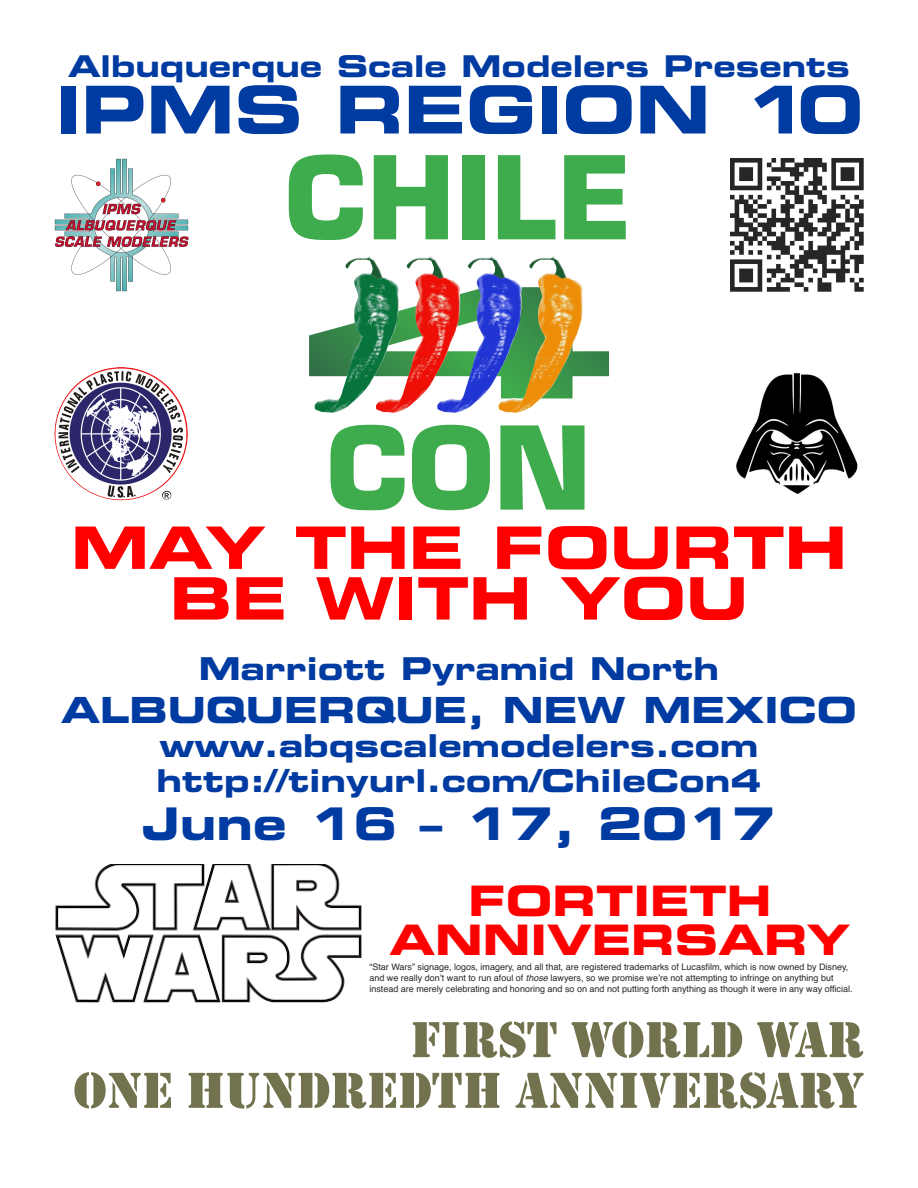
<style>
.page{position:relative;width:918px;height:1188px;background:#fff}
.page>*{position:absolute;margin:0;border:0;box-sizing:border-box;transform-origin:0 0}
.t1{font:700 112.2px "Eurostile LT Std";color:#3eac4c}
.t2{font:66px "Eurostile LT Std Bold Ex 2";color:#003ba2}
.t3{font:58.5px/50.7px "Eurostile LT Std Bold Ex 2";color:#f00;text-align:center}
.t4{font:52.5px/50.7px "Stencil D";color:#72724e;text-align:right}
.t5{font:45px "Eurostile LT Std Bold Ex 2";color:#003ba2}
.t6{font:42px/38.7px "Eurostile LT Std Bold Ex 2";color:#f00;text-align:center}
.t7{font:36px "Eurostile LT Std Bold Ex 2";color:#003ba2}
.t8{font:31.5px/34.5px "Eurostile LT Std Bold Ex 2";color:#003ba2}
.t9{font:30px "Eurostile LT Std Bold Ex 2";color:#003ba2}
.t10{font:9px/10.9px "Helvetica";color:#272526}
.s1{font-style:italic}
</style>
<div class="page">
<img style="left:54px;top:159px;width:134px;height:133px">
<img style="left:730px;top:159px;width:133px;height:133px">
<img style="left:55px;top:367px;width:133px;height:133px">
<img style="left:736px;top:373px;width:122px;height:121px">
<svg style="left:309px;top:334px;width:300px;height:43px"></svg>
<img style="left:314px;top:256px;width:62px;height:157px">
<img style="left:376px;top:256px;width:61px;height:157px">
<img style="left:437px;top:256px;width:61px;height:157px">
<img style="left:498px;top:256px;width:86px;height:157px">
<img style="left:55px;top:865px;width:307px;height:138px">
<h3 class="t9" style="left:68px;top:55px;width:783px">Albuquerque Scale Modelers Presents</h3>
<h2 class="t2" style="left:55px;top:86px;width:809px">IPMS REGION 10</h2>
<h1 class="t1" style="left:285px;top:155px;width:350px">CHILE</h1>
<h1 class="t1" style="left:327px;top:425px;width:266px">CON</h1>
<h3 class="t3" style="left:71px;top:528px;width:777px">MAY THE FOURTH<br>BE WITH YOU</h3>
<h3 class="t8" style="left:199px;top:654px;width:522px">Marriott Pyramid North</h3>
<h3 class="t7" style="left:61px;top:697px;width:797px">ALBUQUERQUE, NEW MEXICO</h3>
<h3 class="t8" style="left:156px;top:731px;width:607px">www.abqscalemodelers.com http://tinyurl.com/ChileCon4</h3>
<h3 class="t5" style="left:142px;top:807px;width:635px">June 16 – 17, 2017</h3>
<h3 class="t6" style="left:390px;top:886px;width:462px">FORTIETH<br>ANNIVERSARY</h3>
<p class="t10" style="left:369px;top:962px;width:485px">“Star Wars” signage, logos, imagery, and all that, are registered trademarks of Lucasfilm, which is now owned by Disney, and we really don’t want to run afoul of <span class="s1">those</span> lawyers, so we promise we’re not attempting to infringe on anything but instead are merely celebrating and honoring and so on and not putting forth anything as though it were in any way official.</p>
<h3 class="t4" style="left:73px;top:1014px;width:792px">FIRST WORLD WAR<br>ONE HUNDREDTH ANNIVERSARY</h3>
</div>
